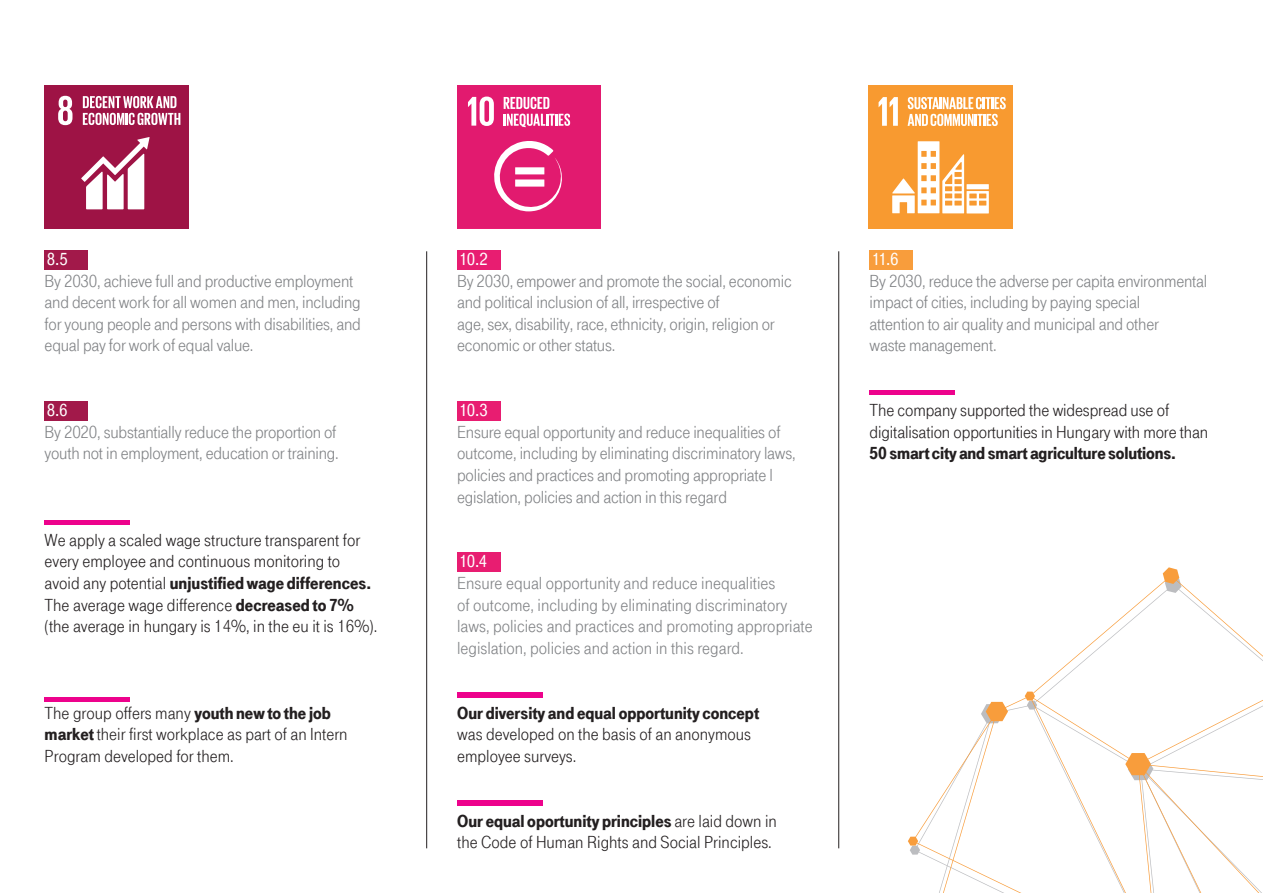
<style>
.page{position:relative;width:1263px;height:893px;background:#fff}
.page>*{position:absolute;margin:0;border:0;box-sizing:border-box;transform-origin:0 0}
.t1{font:18px/21.6px "Tele Grotesk Nor Regular";letter-spacing:-.015em;color:#808285}
.t2{font:18px/21.6px "Tele Grotesk Nor Regular";color:#231f20}
.t3{font:18px "Tele Grotesk EE Heavy";color:#231f20}
.t4{font:18px "Tele Grotesk Ult Regular";letter-spacing:-.005em;color:#231f20}
.t5{font:18px "Tele Grotesk Hal Regular";letter-spacing:-.05em;color:#fff}
.s1{font-family:"Tele Grotesk Nor Regular"}
.s2{font-family:"Tele Grotesk EE Heavy"}
</style>
<div class="page">
<div style="left:45px;top:250px;width:43px;height:19px;background:#a2194a"></div>
<div style="left:457px;top:250px;width:44px;height:19px;background:#e81d71"></div>
<div style="left:870px;top:250px;width:43px;height:19px;background:#f89d3c"></div>
<div style="left:45px;top:401px;width:43px;height:19px;background:#a2194a"></div>
<div style="left:457px;top:401px;width:44px;height:19px;background:#e81d71"></div>
<div style="left:457px;top:552px;width:44px;height:19px;background:#e81d71"></div>
<hr style="left:45px;top:520px;width:85px;height:4px;background:#ed028c">
<hr style="left:45px;top:698px;width:85px;height:4px;background:#ed028c">
<div style="left:870px;top:390px;width:85px;height:5px;background:#ed028c"></div>
<div style="left:457px;top:693px;width:85px;height:5px;background:#ed028c"></div>
<div style="left:457px;top:800px;width:85px;height:5px;background:#ed028c"></div>
<hr style="left:838px;top:251px;width:1px;height:597px;background:#231f20">
<hr style="left:426px;top:251px;width:1px;height:597px;background:#231f20">
<svg style="left:908px;top:567px;width:355px;height:326px"></svg>
<div style="left:457px;top:85px;width:143px;height:143px;background:#e21a6f"></div>
<div style="left:45px;top:85px;width:143px;height:143px;background:#9e1345"></div>
<svg style="left:81px;top:137px;width:69px;height:72px"></svg>
<svg style="left:58px;top:96px;width:15px;height:29px"></svg>
<svg style="left:83px;top:96px;width:97px;height:29px"></svg>
<svg style="left:494px;top:141px;width:68px;height:70px"></svg>
<svg style="left:468px;top:97px;width:26px;height:29px"></svg>
<svg style="left:504px;top:97px;width:66px;height:30px"></svg>
<div style="left:868px;top:85px;width:143px;height:143px;background:#f89a30"></div>
<svg style="left:878px;top:97px;width:128px;height:117px"></svg>
<p class="t5" style="left:47px;top:249px;width:23px">8.5</p>
<p class="t1" style="left:45px;top:270px;width:318px">By 2030, achieve full and productive employment and decent work for all women and men, including for young people and persons with disabilities, and equal pay for work of equal value.</p>
<p class="t5" style="left:47px;top:400px;width:22px">8.6</p>
<p class="t1" style="left:45px;top:421px;width:296px">By 2020, substantially reduce the proportion of youth not in employment, education or training.</p>
<p class="t2" style="left:45px;top:529px;width:317px">We apply a scaled wage structure transparent for every employee and continuous monitoring to</p>
<p class="t3" style="left:45px;top:573px;width:328px"><span class="s1">avoid any potential</span> unjustified wage differences.</p>
<p class="t2" style="left:45px;top:594px;width:334px">The average wage difference <span class="s2">decreased to 7% </span>(the average in hungary is 14%, in the eu it is 16%).</p>
<p class="t2" style="left:45px;top:702px;width:304px">The group offers many <span class="s2">youth new to the job market</span> their first workplace as part of an Intern<br>Program developed for them.</p>
<p class="t5" style="left:459px;top:249px;width:30px">10.2</p>
<p class="t1" style="left:457px;top:270px;width:336px">By 2030, empower and promote the social, economic and political inclusion of all, irrespective of<br>age, sex, disability, race, ethnicity, origin, religion or economic or other status.</p>
<p class="t5" style="left:459px;top:400px;width:30px">10.3</p>
<p class="t1" style="left:457px;top:421px;width:340px">Ensure equal opportunity and reduce inequalities of outcome, including by eliminating discriminatory laws, policies and practices and promoting appropriate l egislation, policies and action in this regard</p>
<p class="t5" style="left:459px;top:551px;width:30px">10.4</p>
<p class="t1" style="left:457px;top:572px;width:357px">Ensure equal opportunity and reduce inequalities<br>of outcome, including by eliminating discriminatory laws, policies and practices and promoting appropriate legislation, policies and action in this regard.</p>
<p class="t3" style="left:457px;top:703px;width:303px">Our diversity and equal opportunity concept</p>
<p class="t2" style="left:457px;top:724px;width:295px">was developed on the basis of an anonymous employee surveys.</p>
<p class="t3" style="left:457px;top:811px;width:321px">Our equal oportunity principles <span class="s1">are laid down in</span></p>
<p class="t2" style="left:457px;top:832px;width:316px">the Code of Human Rights and Social Principles.</p>
<p class="t5" style="left:872px;top:249px;width:28px">11.6</p>
<p class="t1" style="left:870px;top:270px;width:339px">By 2030, reduce the adverse per capita environmental impact of cities, including by paying special<br>attention to air quality and municipal and other<br>waste management.</p>
<p class="t2" style="left:870px;top:400px;width:340px">The company supported the widespread use of digitalisation opportunities in Hungary with more than</p>
<p class="t4" style="left:870px;top:443px;width:308px">50 smart city and smart agriculture solutions.</p>
</div>
